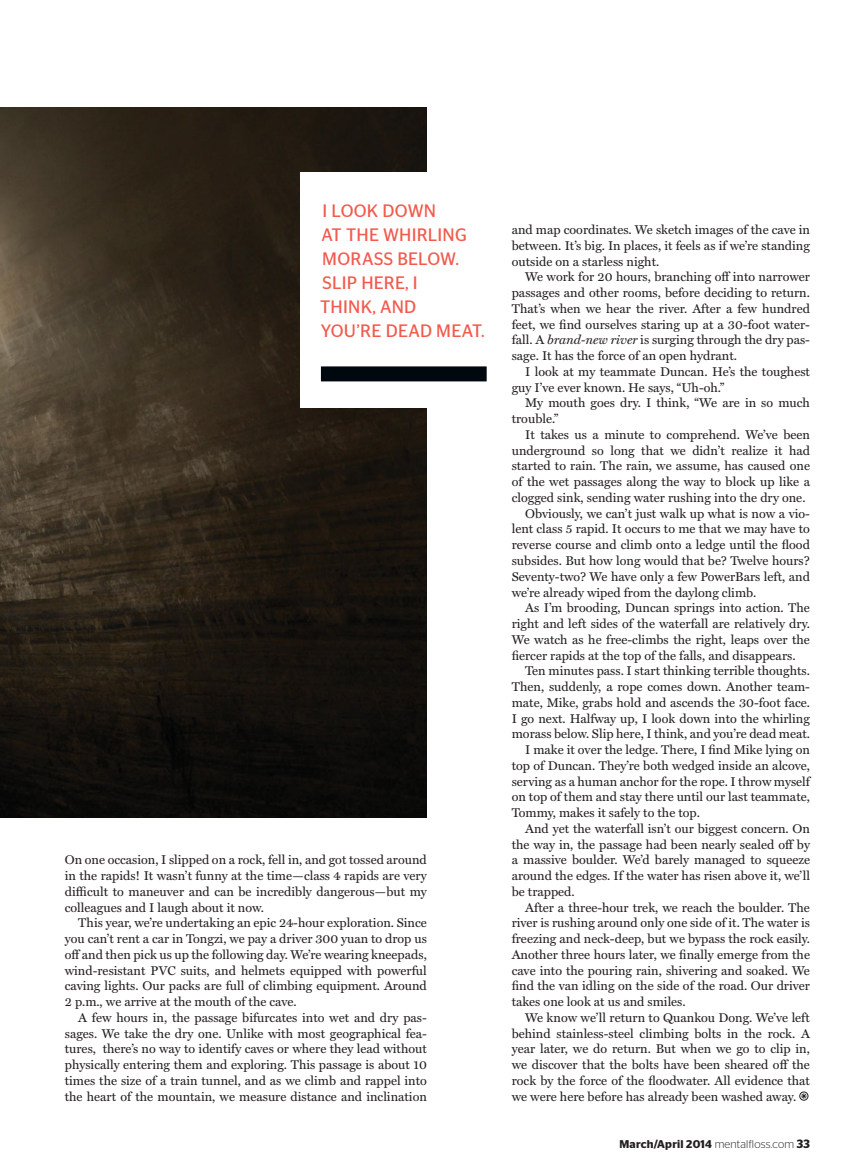
<style>
.page{position:relative;width:864px;height:1175px;background:#fff}
.page>*{position:absolute;margin:0;border:0;box-sizing:border-box;transform-origin:0 0}
.t1{font:18px/24px "Stag Sans";letter-spacing:.01em;color:#f15b4e}
.t2{font:12.75px "Miller Text";color:#231f20}
.t3{font:600 11.25px "Stag Sans";letter-spacing:.02em;color:#231f20}
.s1{font-style:italic}
.s2{font-weight:300}
.s3{font-size:12px}
</style>
<div class="page">
<img style="left:0;top:107px;width:427px;height:710px">
<svg style="left:799px;top:1091px;width:10px;height:9px"></svg>
<div style="left:300px;top:172px;width:149px;height:235px;background:#fff"></div>
<div style="left:321px;top:366px;width:166px;height:15px;background:#00080f"></div>
<p class="t1" style="left:320px;top:201px;width:166px">I LOOK DOWN<br>AT THE WHIRLING<br>MORASS BELOW.<br>SLIP HERE, I<br>THINK, AND<br>YOU’RE DEAD MEAT.</p>
<p class="t2" style="left:65px;top:855px;width:364px">On one occasion, I slipped on a rock, fell in, and got tossed around</p>
<p class="t2" style="left:65px;top:870px;width:364px">in the rapids! It wasn’t funny at the time—class 4 rapids are very</p>
<p class="t2" style="left:65px;top:886px;width:364px">difficult to maneuver and can be incredibly dangerous—but my</p>
<p class="t2" style="left:65px;top:902px;width:201px">colleagues and I laugh about it now.</p>
<p class="t2" style="left:78px;top:918px;width:350px">This year, we’re undertaking an epic 24-hour exploration. Since</p>
<p class="t2" style="left:65px;top:933px;width:364px">you can’t rent a car in Tongzi, we pay a driver 300 yuan to drop us</p>
<p class="t2" style="left:65px;top:949px;width:364px">off and then pick us up the following day. We’re wearing kneepads,</p>
<p class="t2" style="left:65px;top:965px;width:364px">wind-resistant PVC suits, and helmets equipped with powerful</p>
<p class="t2" style="left:65px;top:981px;width:364px">caving lights. Our packs are full of climbing equipment. Around</p>
<p class="t2" style="left:65px;top:996px;width:233px">2 p.m., we arrive at the mouth of the cave.</p>
<p class="t2" style="left:78px;top:1012px;width:350px">A few hours in, the passage bifurcates into wet and dry pas-</p>
<p class="t2" style="left:65px;top:1028px;width:364px">sages. We take the dry one. Unlike with most geographical fea-</p>
<p class="t2" style="left:65px;top:1044px;width:364px">tures, there’s no way to identify caves or where they lead without</p>
<p class="t2" style="left:65px;top:1059px;width:364px">physically entering them and exploring. This passage is about 10</p>
<p class="t2" style="left:65px;top:1075px;width:364px">times the size of a train tunnel, and as we climb and rappel into</p>
<p class="t2" style="left:65px;top:1091px;width:364px">the heart of the mountain, we measure distance and inclination</p>
<p class="t2" style="left:512px;top:225px;width:300px">and map coordinates. We sketch images of the cave in</p>
<p class="t2" style="left:512px;top:240px;width:300px">between. It’s big. In places, it feels as if we’re standing</p>
<p class="t2" style="left:512px;top:256px;width:149px">outside on a starless night.</p>
<p class="t2" style="left:525px;top:272px;width:286px">We work for 20 hours, branching off into narrower</p>
<p class="t2" style="left:512px;top:288px;width:300px">passages and other rooms, before deciding to return.</p>
<p class="t2" style="left:512px;top:303px;width:300px">That’s when we hear the river. After a few hundred</p>
<p class="t2" style="left:512px;top:319px;width:300px">feet, we find ourselves staring up at a 30-foot water-</p>
<p class="t2" style="left:512px;top:335px;width:300px">fall. A <span class="s1">brand-new river</span> is surging through the dry pas-</p>
<p class="t2" style="left:512px;top:351px;width:227px">sage. It has the force of an open hydrant.</p>
<p class="t2" style="left:525px;top:366px;width:286px">I look at my teammate Duncan. He’s the toughest</p>
<p class="t2" style="left:512px;top:382px;width:214px">guy I’ve ever known. He says, “Uh-oh.”</p>
<p class="t2" style="left:525px;top:398px;width:286px">My mouth goes dry. I think, “We are in so much</p>
<p class="t2" style="left:512px;top:414px;width:48px">trouble.”</p>
<p class="t2" style="left:525px;top:429px;width:286px">It takes us a minute to comprehend. We’ve been</p>
<p class="t2" style="left:512px;top:445px;width:300px">underground so long that we didn’t realize it had</p>
<p class="t2" style="left:512px;top:461px;width:300px">started to rain. The rain, we assume, has caused one</p>
<p class="t2" style="left:512px;top:477px;width:300px">of the wet passages along the way to block up like a</p>
<p class="t2" style="left:512px;top:492px;width:295px">clogged sink, sending water rushing into the dry one.</p>
<p class="t2" style="left:525px;top:508px;width:286px">Obviously, we can’t just walk up what is now a vio-</p>
<p class="t2" style="left:512px;top:524px;width:300px">lent class 5 rapid. It occurs to me that we may have to</p>
<p class="t2" style="left:512px;top:540px;width:300px">reverse course and climb onto a ledge until the flood</p>
<p class="t2" style="left:512px;top:555px;width:300px">subsides. But how long would that be? Twelve hours?</p>
<p class="t2" style="left:512px;top:571px;width:300px">Seventy-two? We have only a few PowerBars left, and</p>
<p class="t2" style="left:512px;top:587px;width:246px">we’re already wiped from the daylong climb.</p>
<p class="t2" style="left:525px;top:603px;width:286px">As I’m brooding, Duncan springs into action. The</p>
<p class="t2" style="left:512px;top:618px;width:300px">right and left sides of the waterfall are relatively dry.</p>
<p class="t2" style="left:512px;top:634px;width:300px">We watch as he free-climbs the right, leaps over the</p>
<p class="t2" style="left:512px;top:650px;width:285px">fiercer rapids at the top of the falls, and disappears.</p>
<p class="t2" style="left:525px;top:666px;width:286px">Ten minutes pass. I start thinking terrible thoughts.</p>
<p class="t2" style="left:512px;top:681px;width:300px">Then, suddenly, a rope comes down. Another team-</p>
<p class="t2" style="left:512px;top:697px;width:300px">mate, Mike, grabs hold and ascends the 30-foot face.</p>
<p class="t2" style="left:512px;top:713px;width:300px">I go next. Halfway up, I look down into the whirling</p>
<p class="t2" style="left:512px;top:729px;width:300px">morass below. Slip here, I think, and you’re dead meat.</p>
<p class="t2" style="left:525px;top:744px;width:286px">I make it over the ledge. There, I find Mike lying on</p>
<p class="t2" style="left:512px;top:760px;width:300px">top of Duncan. They’re both wedged inside an alcove,</p>
<p class="t2" style="left:512px;top:776px;width:300px">serving as a human anchor for the rope. I throw myself</p>
<p class="t2" style="left:512px;top:792px;width:300px">on top of them and stay there until our last teammate,</p>
<p class="t2" style="left:512px;top:807px;width:190px">Tommy, makes it safely to the top.</p>
<p class="t2" style="left:525px;top:823px;width:286px">And yet the waterfall isn’t our biggest concern. On</p>
<p class="t2" style="left:512px;top:839px;width:300px">the way in, the passage had been nearly sealed off by</p>
<p class="t2" style="left:512px;top:855px;width:300px">a massive boulder. We’d barely managed to squeeze</p>
<p class="t2" style="left:512px;top:870px;width:300px">around the edges. If the water has risen above it, we’ll</p>
<p class="t2" style="left:512px;top:886px;width:65px">be trapped.</p>
<p class="t2" style="left:525px;top:902px;width:286px">After a three-hour trek, we reach the boulder. The</p>
<p class="t2" style="left:512px;top:918px;width:300px">river is rushing around only one side of it. The water is</p>
<p class="t2" style="left:512px;top:933px;width:300px">freezing and neck-deep, but we bypass the rock easily.</p>
<p class="t2" style="left:512px;top:949px;width:300px">Another three hours later, we finally emerge from the</p>
<p class="t2" style="left:512px;top:965px;width:300px">cave into the pouring rain, shivering and soaked. We</p>
<p class="t2" style="left:512px;top:981px;width:300px">find the van idling on the side of the road. Our driver</p>
<p class="t2" style="left:512px;top:996px;width:175px">takes one look at us and smiles.</p>
<p class="t2" style="left:525px;top:1012px;width:286px">We know we’ll return to Quankou Dong. We’ve left</p>
<p class="t2" style="left:512px;top:1028px;width:300px">behind stainless-steel climbing bolts in the rock. A</p>
<p class="t2" style="left:512px;top:1044px;width:300px">year later, we do return. But when we go to clip in,</p>
<p class="t2" style="left:512px;top:1059px;width:300px">we discover that the bolts have been sheared off the</p>
<p class="t2" style="left:512px;top:1075px;width:300px">rock by the force of the floodwater. All evidence that</p>
<p class="t2" style="left:512px;top:1091px;width:286px">we were here before has already been washed away.</p>
<p class="t3" style="left:619px;top:1140px;width:192px">March/April 2014 <span class="s2">mentalfloss.com</span> <span class="s3">33</span></p>
</div>
